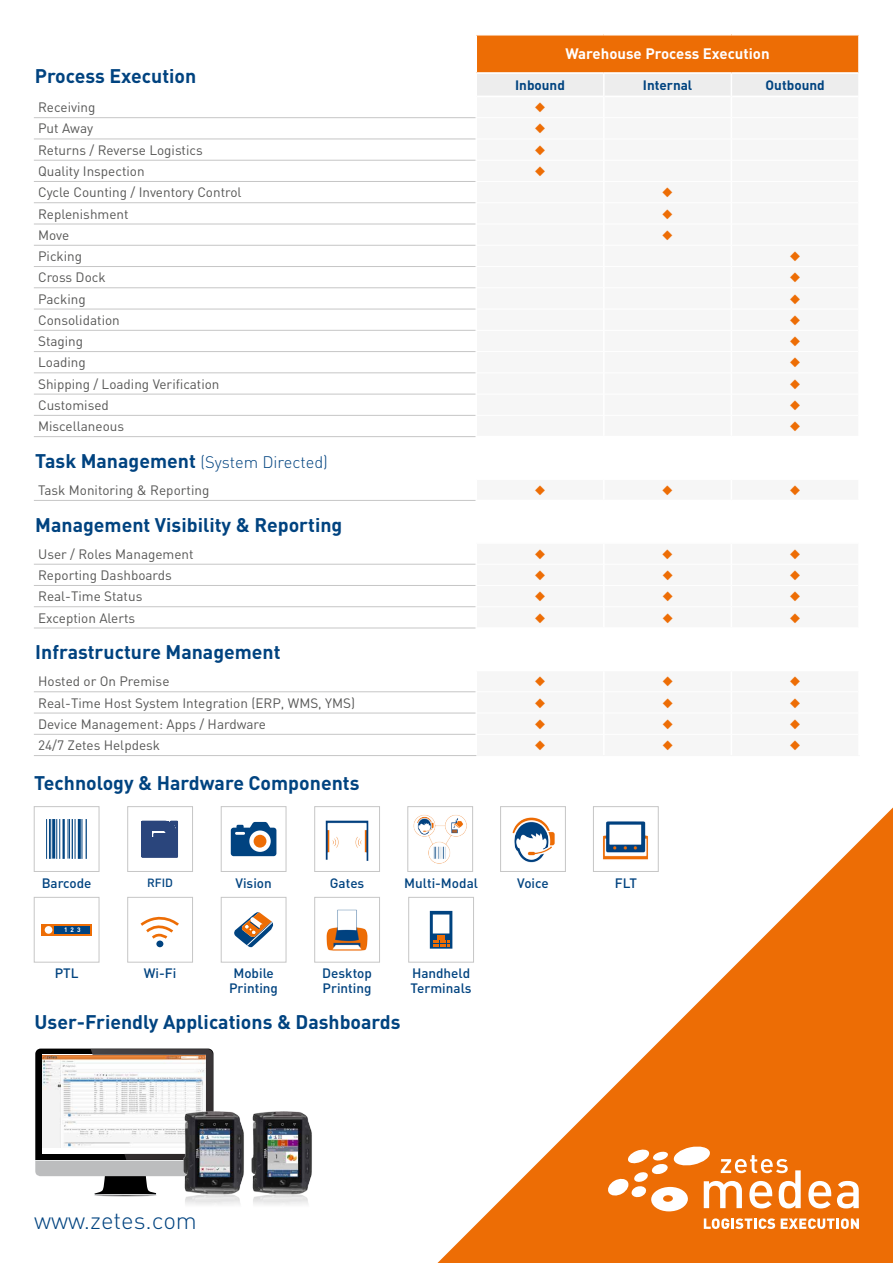
<style>
.page{position:relative;width:893px;height:1263px;background:#fff}
.page>*{position:absolute;margin:0;border:0;box-sizing:border-box;transform-origin:0 0}
.t1{font:300 24px "DIN";color:#004380}
.t2{font:700 19.5px "DIN";color:#004380}
.t3{font:300 16.5px "DIN";color:#004380}
.t4{font:700 15px "DIN";color:#fff}
.t5{font:13.5px "DIN Pro";color:#575756}
.t6{font:500 13.5px/15px "DIN Pro";color:#004380}
.t7{font:700 13.5px "DIN";color:#004380}
.t8{font:500 11.85px "DIN Pro";color:#004380}
.t9{font:700 6.45px "DIN";color:#fff}
.s1{font-weight:700;font-size:19.5px}
</style>
<div class="page">
<div style="left:34px;top:806px;width:65px;height:66px;border:1px solid #c6c6c6"></div>
<hr style="left:46px;top:819px;width:1px;height:40px;background:#004380">
<hr style="left:49px;top:819px;width:1px;height:40px;background:#004380">
<hr style="left:52px;top:819px;width:3px;height:39px;background:#004380">
<hr style="left:50px;top:819px;width:1px;height:40px;background:#004380">
<hr style="left:57px;top:819px;width:1px;height:40px;background:#004380">
<hr style="left:59px;top:819px;width:1px;height:40px;background:#004380">
<hr style="left:63px;top:819px;width:2px;height:40px;background:#004380">
<hr style="left:68px;top:819px;width:1px;height:39px;background:#004380">
<hr style="left:69px;top:819px;width:1px;height:39px;background:#004380">
<hr style="left:72px;top:819px;width:1px;height:40px;background:#004380">
<hr style="left:75px;top:819px;width:1px;height:40px;background:#004380">
<hr style="left:78px;top:819px;width:3px;height:40px;background:#004380">
<hr style="left:82px;top:819px;width:1px;height:40px;background:#004380">
<hr style="left:86px;top:819px;width:1px;height:40px;background:#004380">
<svg style="left:142px;top:821px;width:36px;height:36px"></svg>
<div style="left:128px;top:806px;width:65px;height:66px;border:1px solid #c6c6c6"></div>
<svg style="left:437px;top:807px;width:456px;height:456px"></svg>
<div style="left:476px;top:35px;width:383px;height:38px;background:#ed6d05"></div>
<svg style="left:34px;top:118px;width:441px;height:616px"></svg>
<hr style="left:477px;top:72px;width:127px;height:2px;background:#fff">
<hr style="left:604px;top:72px;width:127px;height:2px;background:#fff">
<hr style="left:731px;top:72px;width:127px;height:2px;background:#fff">
<hr style="left:475px;top:36px;width:2px;height:36px;background:#fff">
<hr style="left:34px;top:117px;width:441px;height:1px;background:#c6c6c6">
<hr style="left:34px;top:139px;width:441px;height:1px;background:#c6c6c6">
<hr style="left:34px;top:160px;width:441px;height:1px;background:#c6c6c6">
<hr style="left:34px;top:181px;width:441px;height:1px;background:#c6c6c6">
<hr style="left:34px;top:202px;width:441px;height:1px;background:#c6c6c6">
<hr style="left:34px;top:224px;width:441px;height:1px;background:#c6c6c6">
<hr style="left:34px;top:245px;width:441px;height:1px;background:#c6c6c6">
<hr style="left:34px;top:266px;width:441px;height:1px;background:#c6c6c6">
<hr style="left:34px;top:288px;width:441px;height:1px;background:#c6c6c6">
<hr style="left:34px;top:309px;width:441px;height:1px;background:#c6c6c6">
<hr style="left:34px;top:330px;width:441px;height:1px;background:#c6c6c6">
<hr style="left:34px;top:351px;width:441px;height:1px;background:#c6c6c6">
<hr style="left:34px;top:373px;width:441px;height:1px;background:#c6c6c6">
<hr style="left:34px;top:394px;width:441px;height:1px;background:#c6c6c6">
<hr style="left:34px;top:415px;width:441px;height:1px;background:#c6c6c6">
<hr style="left:34px;top:478px;width:442px;height:2px;background:#fff">
<hr style="left:34px;top:542px;width:442px;height:2px;background:#fff">
<hr style="left:34px;top:670px;width:442px;height:1px;background:#fff">
<hr style="left:476px;top:755px;width:128px;height:1px;background:#f6f6f6">
<hr style="left:604px;top:755px;width:127px;height:1px;background:#f6f6f6">
<hr style="left:731px;top:755px;width:129px;height:1px;background:#f6f6f6">
<hr style="left:34px;top:564px;width:441px;height:1px;background:#c6c6c6">
<hr style="left:34px;top:585px;width:441px;height:1px;background:#c6c6c6">
<hr style="left:34px;top:606px;width:441px;height:1px;background:#c6c6c6">
<hr style="left:34px;top:691px;width:441px;height:1px;background:#c6c6c6">
<hr style="left:34px;top:713px;width:441px;height:1px;background:#c6c6c6">
<hr style="left:34px;top:734px;width:441px;height:1px;background:#c6c6c6">
<hr style="left:34px;top:755px;width:442px;height:1px;background:#c6c6c6">
<hr style="left:475px;top:34px;width:129px;height:2px;background:#fff">
<hr style="left:604px;top:34px;width:127px;height:2px;background:#fff">
<hr style="left:731px;top:34px;width:129px;height:2px;background:#fff">
<hr style="left:858px;top:36px;width:2px;height:37px;background:#fff">
<hr style="left:34px;top:72px;width:443px;height:2px;background:#fff">
<hr style="left:34px;top:436px;width:441px;height:1px;background:#c6c6c6">
<hr style="left:34px;top:628px;width:441px;height:1px;background:#c6c6c6">
<hr style="left:34px;top:500px;width:441px;height:1px;background:#c6c6c6">
<svg style="left:430px;top:911px;width:22px;height:38px"></svg>
<div style="left:408px;top:897px;width:66px;height:65px;border:1px solid #c6c6c6"></div>
<img style="left:94px;top:1195px;width:63px;height:1px">
<img style="left:101px;top:1195px;width:49px;height:1px">
<svg style="left:35px;top:1048px;width:178px;height:147px"></svg>
<div style="left:221px;top:806px;width:65px;height:66px;border:1px solid #c6c6c6"></div>
<svg style="left:231px;top:822px;width:45px;height:34px"></svg>
<div style="left:254px;top:835px;width:12px;height:13px;background:#ed6d05;border-radius:50%"></div>
<div style="left:34px;top:897px;width:65px;height:65px;border:1px solid #c6c6c6"></div>
<div style="left:41px;top:924px;width:51px;height:12px;background:#ed6d05"></div>
<div style="left:45px;top:926px;width:7px;height:8px;background:#fff;border-radius:50%"></div>
<div style="left:55px;top:926px;width:35px;height:8px;background:#004380"></div>
<img style="left:325px;top:820px;width:44px;height:41px">
<div style="left:314px;top:806px;width:66px;height:66px;border:1px solid #c6c6c6"></div>
<img style="left:413px;top:813px;width:55px;height:53px">
<div style="left:408px;top:806px;width:65px;height:66px;border:1px solid #c6c6c6"></div>
<img style="left:601px;top:819px;width:49px;height:42px">
<div style="left:593px;top:806px;width:65px;height:66px;border:1px solid #c6c6c6"></div>
<div style="left:500px;top:806px;width:66px;height:66px;border:1px solid #c6c6c6"></div>
<img style="left:512px;top:816px;width:44px;height:47px">
<svg style="left:234px;top:912px;width:40px;height:36px"></svg>
<div style="left:221px;top:897px;width:65px;height:65px;border:1px solid #c6c6c6"></div>
<div style="left:128px;top:897px;width:65px;height:65px;border:1px solid #c6c6c6"></div>
<div style="left:156px;top:940px;width:7px;height:7px;background:#004380;border-radius:50%"></div>
<svg style="left:140px;top:916px;width:39px;height:25px"></svg>
<div style="left:314px;top:897px;width:66px;height:65px;border:1px solid #c6c6c6"></div>
<img style="left:326px;top:909px;width:42px;height:42px">
<svg style="left:607px;top:1145px;width:194px;height:66px"></svg>
<svg style="left:808px;top:1181px;width:23px;height:27px"></svg>
<svg style="left:837px;top:1181px;width:22px;height:27px"></svg>
<svg style="left:704px;top:1218px;width:71px;height:11px"></svg>
<svg style="left:781px;top:1218px;width:78px;height:11px"></svg>
<img style="left:181px;top:1109px;width:63px;height:96px">
<img style="left:251px;top:1111px;width:61px;height:94px">
<div style="left:477px;top:74px;width:381px;height:22px;background:#ededed"></div>
<h2 class="t2" style="left:35px;top:63px;width:163px">Process Execution</h2>
<p class="t5" style="left:38px;top:98px;width:59px">Receiving</p>
<p class="t5" style="left:38px;top:119px;width:57px">Put Away</p>
<p class="t5" style="left:38px;top:141px;width:166px">Returns / Reverse Logistics</p>
<p class="t5" style="left:38px;top:162px;width:108px">Quality Inspection</p>
<p class="t5" style="left:38px;top:183px;width:205px">Cycle Counting / Inventory Control</p>
<p class="t5" style="left:38px;top:204px;width:92px">Replenishment</p>
<p class="t5" style="left:38px;top:226px;width:33px">Move</p>
<p class="t5" style="left:38px;top:247px;width:46px">Picking</p>
<p class="t5" style="left:38px;top:268px;width:69px">Cross Dock</p>
<p class="t5" style="left:38px;top:290px;width:49px">Packing</p>
<p class="t5" style="left:38px;top:311px;width:83px">Consolidation</p>
<p class="t5" style="left:38px;top:332px;width:47px">Staging</p>
<p class="t5" style="left:38px;top:353px;width:49px">Loading</p>
<p class="t5" style="left:38px;top:375px;width:183px">Shipping / Loading Verification</p>
<p class="t5" style="left:38px;top:396px;width:72px">Customised</p>
<p class="t5" style="left:38px;top:417px;width:87px">Miscellaneous</p>
<p class="t3" style="left:35px;top:452px;width:294px"><span class="s1">Task Management</span> (System Directed)</p>
<p class="t5" style="left:38px;top:481px;width:173px">Task Monitoring &amp; Reporting</p>
<h2 class="t2" style="left:35px;top:512px;width:309px">Management Visibility &amp; Reporting</h2>
<p class="t5" style="left:38px;top:545px;width:157px">User / Roles Management</p>
<p class="t5" style="left:38px;top:566px;width:135px">Reporting Dashboards</p>
<p class="t5" style="left:38px;top:587px;width:106px">Real-Time Status</p>
<p class="t5" style="left:38px;top:608px;width:99px">Exception Alerts</p>
<h2 class="t2" style="left:35px;top:639px;width:247px">Infrastructure Management</h2>
<p class="t5" style="left:38px;top:672px;width:133px">Hosted or On Premise</p>
<p class="t5" style="left:38px;top:694px;width:318px">Real-Time Host System Integration (ERP, WMS, YMS)</p>
<p class="t5" style="left:38px;top:715px;width:229px">Device Management: Apps / Hardware</p>
<p class="t5" style="left:38px;top:736px;width:123px">24/7 Zetes Helpdesk</p>
<h2 class="t2" style="left:34px;top:770px;width:327px">Technology &amp; Hardware Components</h2>
<p class="t4" style="left:566px;top:44px;width:206px">Warehouse Process Execution</p>
<p class="t7" style="left:515px;top:77px;width:51px">Inbound</p>
<p class="t7" style="left:643px;top:77px;width:51px">Internal</p>
<p class="t7" style="left:766px;top:77px;width:61px">Outbound</p>
<p class="t6" style="left:42px;top:875px;width:51px">Barcode</p>
<p class="t8" style="left:147px;top:874px;width:27px">RFID</p>
<p class="t9" style="left:64px;top:925px;width:18px">1 2 3</p>
<p class="t6" style="left:235px;top:875px;width:38px">Vision</p>
<p class="t6" style="left:330px;top:875px;width:36px">Gates</p>
<p class="t6" style="left:404px;top:875px;width:75px">Multi-Modal</p>
<p class="t6" style="left:517px;top:875px;width:33px">Voice</p>
<p class="t6" style="left:615px;top:875px;width:24px">FLT</p>
<p class="t6" style="left:55px;top:965px;width:25px">PTL</p>
<p class="t6" style="left:144px;top:965px;width:34px">Wi-Fi</p>
<p class="t6" style="left:322px;top:965px;width:51px">Desktop<br>Printing</p>
<p class="t6" style="left:229px;top:965px;width:50px;text-align:center">Mobile<br>Printing</p>
<p class="t6" style="left:411px;top:965px;width:63px">Handheld<br>Terminals</p>
<h2 class="t2" style="left:35px;top:1009px;width:368px">User-Friendly Applications &amp; Dashboards</h2>
<h1 class="t1" style="left:34px;top:1205px;width:165px">www.zetes.com</h1>
</div>
